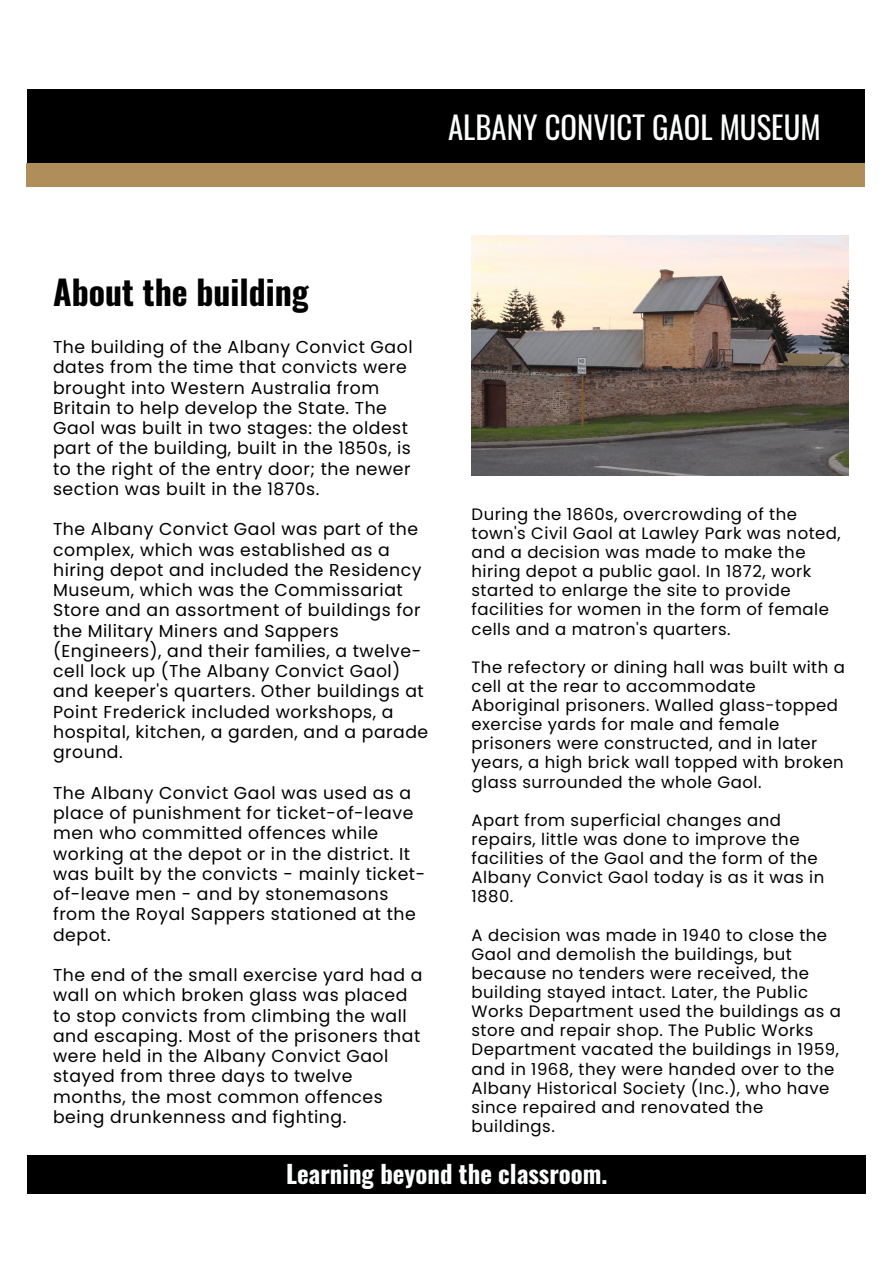
<style>
.page{position:relative;width:894px;height:1264px;background:#fff}
.page>*{position:absolute;margin:0;border:0;box-sizing:border-box;transform-origin:0 0}
.t1{font:700 33.75px "Oswald";color:#000}
.t2{font:30.75px "Oswald";color:#fdfefe}
.t3{font:700 24.75px "Oswald";color:#fdfefe}
.t4{font:17.25px/20.2px "Poppins";letter-spacing:.03em;color:#000}
.t5{font:16.5px/19.2px "Poppins";letter-spacing:.03em;color:#000}
</style>
<div class="page">
<div style="left:26px;top:163px;width:838px;height:24px;background:#b08e5b"></div>
<div style="left:27px;top:1154px;width:839px;height:39px;background:#000"></div>
<img style="left:471px;top:235px;width:377px;height:240px">
<div style="left:27px;top:89px;width:838px;height:74px;background:#000"></div>
<p class="t2" style="left:448px;top:103px;width:374px">ALBANY CONVICT GAOL MUSEUM</p>
<p class="t1" style="left:53px;top:265px;width:257px">About the building</p>
<h1 class="t4" style="left:53px;top:337px;width:361px">The building of the Albany Convict Gaol dates from the time that convicts were brought into Western Australia from Britain to help develop the State. The Gaol was built in two stages: the oldest part of the building, built in the 1850s, is to the right of the entry door; the newer section was built in the 1870s.</h1>
<h2 class="t4" style="left:53px;top:519px;width:376px">The Albany Convict Gaol was part of the complex, which was established as a hiring depot and included the Residency Museum, which was the Commissariat Store and an assortment of buildings for the Military Miners and Sappers (Engineers), and their families, a twelve&shy;cell lock up (The Albany Convict Gaol) and keeper's quarters. Other buildings at Point Frederick included workshops, a hospital, kitchen, a garden, and a parade ground.</h2>
<p class="t4" style="left:53px;top:782px;width:373px">The Albany Convict Gaol was used as a place of punishment for ticket-of-leave men who committed offences while working at the depot or in the district. It was built by the convicts - mainly ticket&shy;of-leave men - and by stonemasons from the Royal Sappers stationed at the depot.</p>
<p class="t4" style="left:53px;top:964px;width:371px">The end of the small exercise yard had a wall on which broken glass was placed to stop convicts from climbing the wall and escaping. Most of the prisoners that were held in the Albany Convict Gaol stayed from three days to twelve months, the most common offences being drunkenness and fighting.</p>
<p class="t5" style="left:471px;top:504px;width:371px">During the 1860s, overcrowding of the town's Civil Gaol at Lawley Park was noted, and a decision was made to make the hiring depot a public gaol. In 1872, work started to enlarge the site to provide facilities for women in the form of female cells and a matron's quarters.</p>
<p class="t5" style="left:471px;top:657px;width:375px">The refectory or dining hall was built with a cell at the rear to accommodate Aboriginal prisoners. Walled glass-topped exercise yards for male and female prisoners were constructed, and in later years, a high brick wall topped with broken glass surrounded the whole Gaol.</p>
<p class="t5" style="left:471px;top:810px;width:354px">Apart from superficial changes and repairs, little was done to improve the facilities of the Gaol and the form of the<br>Albany Convict Gaol today is as it was in<br>1880.</p>
<h3 class="t5" style="left:471px;top:925px;width:371px">A decision was made in 1940 to close the Gaol and demolish the buildings, but because no tenders were received, the building stayed intact. Later, the Public Works Department used the buildings as a store and repair shop. The Public Works Department vacated the buildings in 1959, and in 1968, they were handed over to the Albany Historical Society (Inc.), who have since repaired and renovated the buildings.</h3>
<p class="t3" style="left:286px;top:1154px;width:323px">Learning beyond the classroom.</p>
</div>
